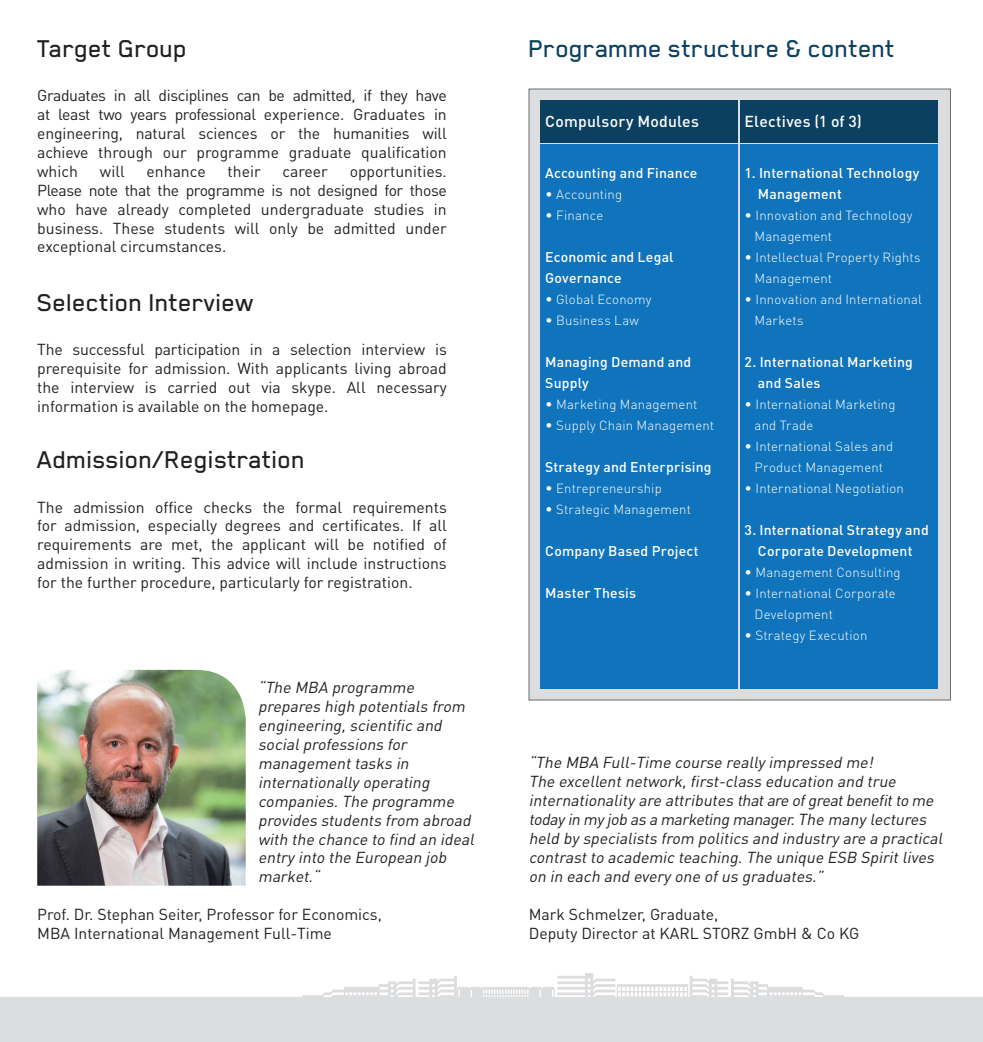
<style>
.page{position:relative;width:983px;height:1042px;background:#fff}
.page>*{position:absolute;margin:0;border:0;box-sizing:border-box;transform-origin:0 0}
.t1{font:500 28px "Blender Pro";color:#231f20}
.Überschrift_2{font:500 28px "Blender Pro";color:#0b4061}
.t2{font:15.75px/18.9px "DINOT";color:#231f20;text-align:justify}
.t3{font:italic 15.75px/18.9px "DINOT";color:#231f20}
.Grafik_Überschrift{font:500 15.75px "DINOT";letter-spacing:.01em;color:#fff}
.Grafik_Inhalt{font:500 14px/21px "DINOT";letter-spacing:.015em;color:#fff}
.Grafik_Inhalt-2{font:300 13.12px/21px "DINOT";letter-spacing:.015em;color:#fff}
.s1{font-size:14px}
</style>
<div class="page">
<div style="left:528px;top:89px;width:422px;height:611px;background:#dcdddf;border:1px solid #6c6d70"></div>
<div style="left:540px;top:100px;width:197px;height:42px;background:#0b4061"></div>
<div style="left:739px;top:100px;width:198px;height:42px;background:#0b4061"></div>
<div style="left:540px;top:144px;width:197px;height:544px;background:#1074bc"></div>
<div style="left:739px;top:144px;width:198px;height:544px;background:#1074bc"></div>
<div style="left:0;top:995px;width:982px;height:47px;background:#dcdddf"></div>
<svg style="left:302px;top:973px;width:541px;height:25px"></svg>
<img style="left:37px;top:670px;width:209px;height:215px">
<p class="t1" style="left:37px;top:34px;width:152px">Target Group</p>
<p class="t2" style="left:37px;top:85px;width:411px">Graduates in all disciplines can be admitted, if they have at least two years professional experience. Graduates in engineering, natural sciences or the humanities will achieve through our programme graduate qualification which</p>
<p class="t2" style="left:37px;top:161px;width:411px;text-indent:312px">opportunities.<br>Please note that the programme is not designed for those who have already completed undergraduate studies in business. These students will only be admitted under exceptional circumstances.</p>
<p class="t1" style="left:37px;top:288px;width:219px">Selection Interview</p>
<p class="t2" style="left:37px;top:339px;width:411px">The successful participation in a selection interview is prerequisite for admission. With applicants living abroad the interview is carried out via skype. All necessary information is available on the homepage.</p>
<p class="t1" style="left:37px;top:445px;width:270px">Admission/Registration</p>
<p class="t2" style="left:37px;top:497px;width:411px">The admission office checks the formal requirements for admission, especially degrees and certificates. If all requirements are met, the applicant will be notified of admission in writing. This advice will include instructions for the further procedure, particularly for registration.</p>
<p class="t2" style="left:100px;top:161px;width:26px">will</p>
<p class="t2" style="left:147px;top:161px;width:61px">enhance</p>
<p class="t2" style="left:227px;top:161px;width:35px">their</p>
<p class="t2" style="left:282px;top:161px;width:47px">career</p>
<p class="t3" style="left:258px;top:677px;width:161px">“The MBA programme</p>
<p class="t3" style="left:258px;top:696px;width:212px">prepares high potentials from engineering,scientific and</p>
<p class="t3" style="left:258px;top:734px;width:154px">socialprofessions for</p>
<p class="t3" style="left:258px;top:753px;width:156px">managementtasks in</p>
<p class="t3" style="left:258px;top:772px;width:176px">internationally operating</p>
<p class="t3" style="left:258px;top:791px;width:201px">companies.The programme</p>
<p class="t3" style="left:258px;top:810px;width:221px">provides students from abroad with the chance to find an ideal entry into the European job market.“</p>
<p class="t2" style="left:37px;top:904px;width:346px">Prof. Dr. Stephan Seiter, Professor for Economics,</p>
<p class="t2" style="left:37px;top:923px;width:296px">MBA International Management Full-Time</p>
<p class="Überschrift_2" style="left:528px;top:34px;width:368px">Programme structure &amp; content</p>
<p class="Grafik_Überschrift" style="left:545px;top:111px;width:155px">Compulsory Modules</p>
<p class="Grafik_Überschrift" style="left:744px;top:111px;width:119px">Electives (1 of 3)</p>
<p class="Grafik_Inhalt" style="left:545px;top:162px;width:154px">Accounting and Finance</p>
<p class="Grafik_Inhalt-2" style="left:545px;top:183px;width:79px"><span class="s1">•</span> Accounting</p>
<p class="Grafik_Inhalt-2" style="left:545px;top:204px;width:60px"><span class="s1">•</span> Finance</p>
<p class="Grafik_Inhalt" style="left:545px;top:246px;width:130px">Economic and Legal<br>Governance</p>
<p class="Grafik_Inhalt-2" style="left:545px;top:288px;width:108px"><span class="s1">•</span> Global Economy</p>
<p class="Grafik_Inhalt-2" style="left:545px;top:309px;width:95px"><span class="s1">•</span> Business Law</p>
<p class="Grafik_Inhalt" style="left:545px;top:351px;width:148px">Managing Demand and<br>Supply</p>
<p class="Grafik_Inhalt-2" style="left:545px;top:393px;width:154px"><span class="s1">•</span> Marketing Management</p>
<p class="Grafik_Inhalt-2" style="left:545px;top:414px;width:170px"><span class="s1">•</span> Supply Chain Management</p>
<p class="Grafik_Inhalt" style="left:545px;top:456px;width:168px">Strategy and Enterprising</p>
<p class="Grafik_Inhalt-2" style="left:545px;top:477px;width:118px"><span class="s1">•</span> Entrepreneurship</p>
<p class="Grafik_Inhalt-2" style="left:545px;top:498px;width:147px"><span class="s1">•</span> Strategic Management</p>
<p class="Grafik_Inhalt" style="left:545px;top:540px;width:155px">Company Based Project</p>
<p class="Grafik_Inhalt" style="left:545px;top:582px;width:92px">Master Thesis</p>
<p class="Grafik_Inhalt" style="left:757px;top:162px;width:163px;text-indent:-13px">1. International Technology<br>Management</p>
<p class="Grafik_Inhalt-2" style="left:754px;top:204px;width:159px;text-indent:-10px"><span class="s1">•</span> Innovation and Technology<br>Management</p>
<p class="Grafik_Inhalt-2" style="left:754px;top:246px;width:167px;text-indent:-10px"><span class="s1">•</span> Intellectual Property Rights<br>Management</p>
<p class="Grafik_Inhalt-2" style="left:754px;top:288px;width:169px;text-indent:-10px"><span class="s1">•</span> Innovation and International<br>Markets</p>
<p class="Grafik_Inhalt" style="left:757px;top:351px;width:156px;text-indent:-13px">2. International Marketing and Sales</p>
<p class="Grafik_Inhalt-2" style="left:744px;top:393px;width:152px"><span class="s1">•</span> International Marketing</p>
<p class="Grafik_Inhalt-2" style="left:754px;top:414px;width:60px">and Trade</p>
<p class="Grafik_Inhalt-2" style="left:744px;top:435px;width:150px;text-align:center"><span class="s1">•</span> International Sales and<br>Product Management</p>
<p class="Grafik_Inhalt-2" style="left:744px;top:477px;width:161px"><span class="s1">•</span> International Negotiation</p>
<p class="Grafik_Inhalt" style="left:744px;top:519px;width:185px;text-align:center">3. International Strategy and<br>Corporate Development</p>
<p class="Grafik_Inhalt-2" style="left:744px;top:561px;width:157px"><span class="s1">•</span> Management Consulting</p>
<p class="Grafik_Inhalt-2" style="left:754px;top:582px;width:143px;text-indent:-10px"><span class="s1">•</span> International Corporate<br>Development</p>
<p class="Grafik_Inhalt-2" style="left:744px;top:624px;width:124px"><span class="s1">•</span> Strategy Execution</p>
<p class="t3" style="left:528px;top:752px;width:349px">“The MBA Full-Time course really impressed me!</p>
<p class="t3" style="left:528px;top:771px;width:418px">The excellentnetwork,first-class education and true internationality are attributes thatare ofgreatbenefitto me todayin myjob as a marketing manager.The many lectures held by specialists from politics and industry are a practical contrastto academic teaching.The unique ESB Spiritlives on in each and every one ofus graduates.”</p>
<p class="t2" style="left:528px;top:904px;width:332px">Mark Schmelzer, Graduate,<br>Deputy Director at KARL STORZ GmbH &amp; Co KG</p>
</div>
